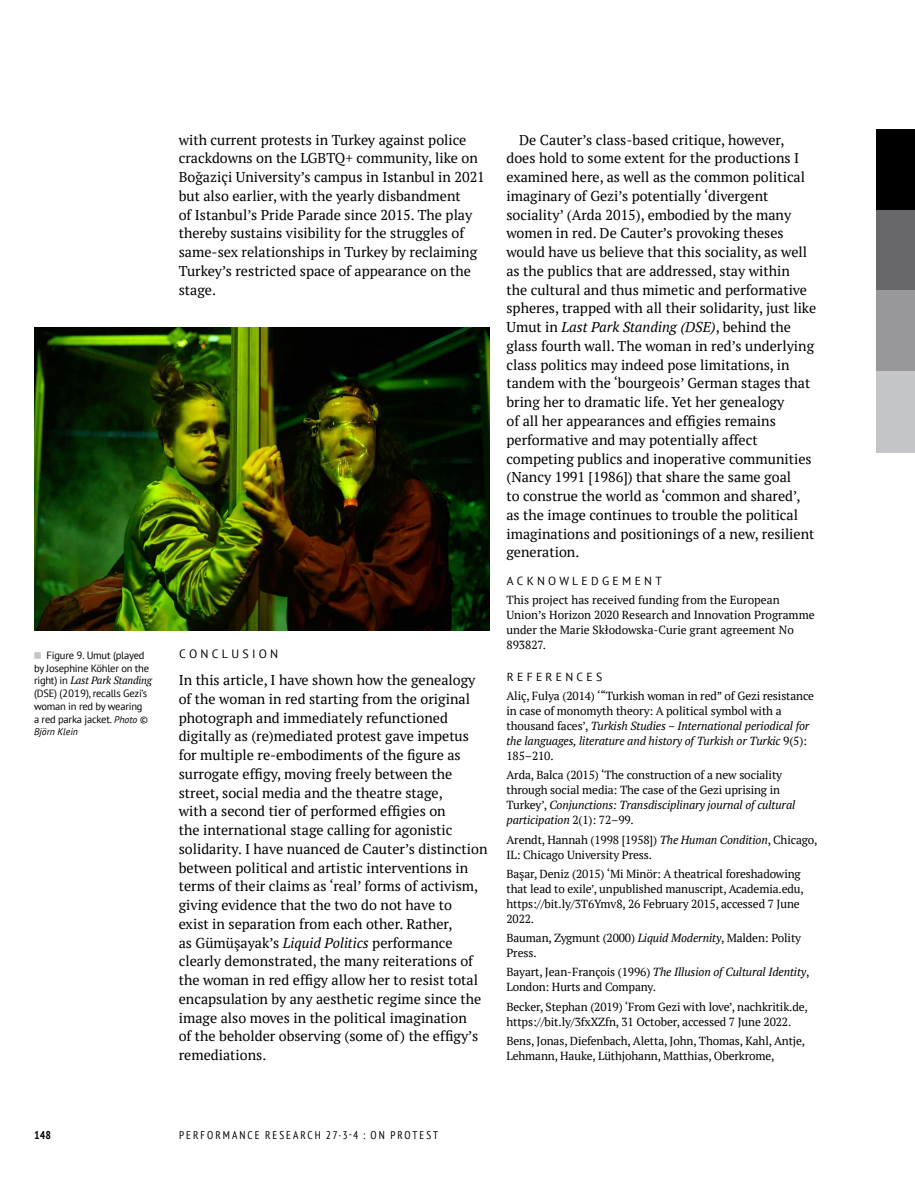
<style>
.page{position:relative;width:915px;height:1191px;background:#fff}
.page>*{position:absolute;margin:0;border:0;box-sizing:border-box;transform-origin:0 0}
.t1{font:14.25px/18.8px "PT Serif";color:#000}
.t2{font:12px "PT Sans";letter-spacing:.27em;color:#000}
.t3{font:11.7px/15px "PT Serif";letter-spacing:-.01em;color:#000}
.t4{font:11.7px "PT Sans";letter-spacing:.28em;color:#000}
.t5{font:condensed 11.25px "PT Sans";letter-spacing:.18em;color:#000}
.t6{font:700 condensed 11.25px "PT Sans";color:#000}
.t7{font:10.5px/12.8px "PT Sans";letter-spacing:-.02em;color:#000}
.t8{font:italic 10.5px "PT Serif";letter-spacing:-.02em;color:#000}
.t9{font:italic 9.75px "PT Sans";color:#000}
.s1{font-family:"Instantdecor";font-size:12px;color:#c3c5c8}
.s2{font-family:"PT Sans";font-style:normal}
.s3{font-style:italic;font-size:9.75px}
.s4{font-style:italic}
</style>
<div class="page">
<div style="left:876px;top:130px;width:38px;height:81px;background:#000"></div>
<div style="left:876px;top:211px;width:38px;height:81px;background:#68676c"></div>
<div style="left:876px;top:290px;width:38px;height:81px;background:#98989c"></div>
<div style="left:876px;top:371px;width:38px;height:81px;background:#c3c5c8"></div>
<img style="left:34px;top:327px;width:455px;height:303px">
<p class="t7" style="left:34px;top:648px;width:117px"><span class="s1">q</span> Figure 9. Umut (played by Josephine Köhler on the</p>
<p class="t8" style="left:34px;top:674px;width:119px"><span class="s2">right) in</span> Last Park Standing</p>
<p class="t7" style="left:34px;top:687px;width:115px">(DSE) (2019), recalls Gezi’s woman in red by wearing a red parka jacket. <span class="s3">Photo ©</span></p>
<p class="t9" style="left:34px;top:725px;width:45px">Björn Klein</p>
<p class="t1" style="left:179px;top:130px;width:307px">with current protests in Turkey against police crackdowns on the LGBTQ+ community, like on Boğaziçi University’s campus in Istanbul in 2021 but also earlier, with the yearly disbandment<br>of Istanbul’s Pride Parade since 2015. The play thereby sustains visibility for the struggles of same-sex relationships in Turkey by reclaiming Turkey’s restricted space of appearance on the stage.</p>
<p class="t2" style="left:179px;top:646px;width:101px">CONCLUSION</p>
<p class="t1" style="left:179px;top:670px;width:310px">In this article, I have shown how the genealogy of the woman in red starting from the original photograph and immediately refunctioned digitally as (re)mediated protest gave impetus for multiple re-embodiments of the figure as surrogate effigy, moving freely between the street, social media and the theatre stage,<br>with a second tier of performed effigies on<br>the international stage calling for agonistic solidarity. I have nuanced de Cauter’s distinction between political and artistic interventions in terms of their claims as ‘real’ forms of activism, giving evidence that the two do not have to<br>exist in separation from each other. Rather,<br>as Gümüşayak’s <span class="s4">Liquid Politics</span> performance clearly demonstrated, the many reiterations of the woman in red effigy allow her to resist total encapsulation by any aesthetic regime since the image also moves in the political imagination<br>of the beholder observing (some of) the effigy’s remediations.</p>
<p class="t1" style="left:506px;top:130px;width:311px;text-indent:13px">De Cauter’s class-based critique, however, does hold to some extent for the productions I examined here, as well as the common political imaginary of Gezi’s potentially ‘divergent sociality’ (Arda 2015), embodied by the many women in red. De Cauter’s provoking theses would have us believe that this sociality, as well as the publics that are addressed, stay within<br>the cultural and thus mimetic and performative spheres, trapped with all their solidarity, just like Umut in <span class="s4">Last Park Standing (DSE)</span>, behind the glass fourth wall. The woman in red’s underlying class politics may indeed pose limitations, in tandem with the ‘bourgeois’ German stages that bring her to dramatic life. Yet her genealogy<br>of all her appearances and effigies remains performative and may potentially affect competing publics and inoperative communities (Nancy 1991 [1986]) that share the same goal<br>to construe the world as ‘common and shared’, as the image continues to trouble the political imaginations and positionings of a new, resilient generation.</p>
<p class="t4" style="left:506px;top:573px;width:156px">ACKNOWLEDGEMENT</p>
<p class="t3" style="left:506px;top:592px;width:309px">This project has received funding from the European Union’s Horizon 2020 Research and Innovation Programme under the Marie Skłodowska-Curie grant agreement No 893827.</p>
<p class="t4" style="left:506px;top:669px;width:97px">REFERENCES</p>
<p class="t3" style="left:506px;top:688px;width:309px">Aliç, Fulya (2014) ‘“Turkish woman in red” of Gezi resistance in case of monomyth theory: A political symbol with a thousand faces’, <span class="s4">Turkish Studies – International periodical for the languages, literature and history of Turkish or Turkic</span> 9(5):<br>185–210.</p>
<p class="t3" style="left:506px;top:767px;width:290px">Arda, Balca (2015) ‘The construction of a new sociality through social media: The case of the Gezi uprising in Turkey’, <span class="s4">Conjunctions: Transdisciplinary journal of cultural participation</span> 2(1): 72–99.</p>
<p class="t3" style="left:506px;top:831px;width:312px">Arendt, Hannah (1998 [1958]) <span class="s4">The Human Condition</span>, Chicago,<br>IL: Chicago University Press.</p>
<p class="t3" style="left:506px;top:866px;width:299px">Başar, Deniz (2015) ‘Mi Minör: A theatrical foreshadowing that lead to exile’, unpublished manuscript, Academia.edu, https://bit.ly/3T6Ymv8, 26 February 2015, accessed 7 June 2022.</p>
<p class="t3" style="left:506px;top:930px;width:296px">Bauman, Zygmunt (2000) <span class="s4">Liquid Modernity</span>, Malden: Polity<br>Press.</p>
<p class="t3" style="left:506px;top:964px;width:304px">Bayart, Jean-François (1996) <span class="s4">The Illusion of Cultural Identity</span>,<br>London: Hurts and Company.</p>
<p class="t3" style="left:506px;top:998px;width:303px">Becker, Stephan (2019) ‘From Gezi with love’, nachkritik.de, https://bit.ly/3fxXZfn, 31 October, accessed 7 June 2022.</p>
<p class="t3" style="left:506px;top:1033px;width:300px">Bens, Jonas, Diefenbach, Aletta, John, Thomas, Kahl, Antje,<br>Lehmann, Hauke, Lüthjohann, Matthias, Oberkrome,</p>
<p class="t6" style="left:34px;top:1127px;width:19px">148</p>
<p class="t5" style="left:179px;top:1128px;width:260px">PERFORMANCE RESEARCH 27·3-4 : ON PROTEST</p>
</div>
